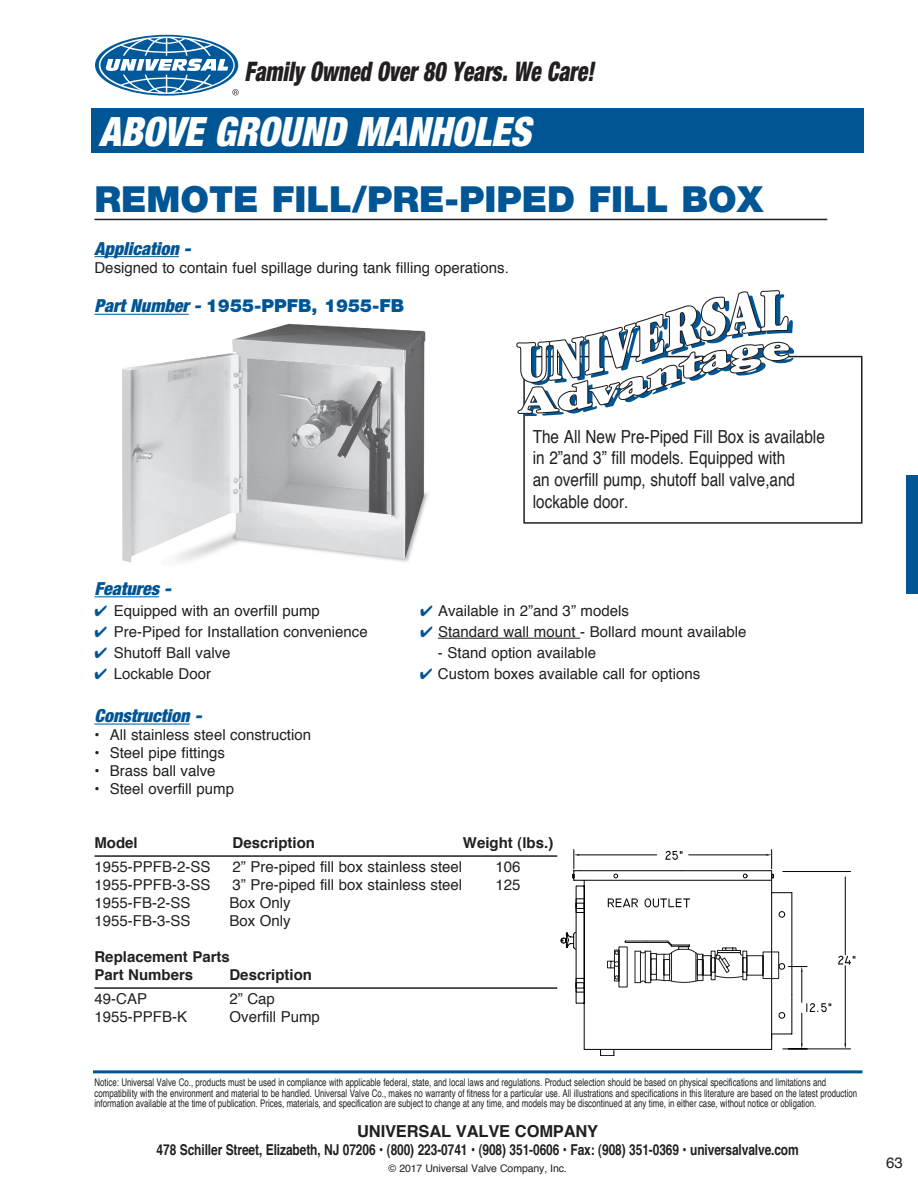
<style>
.page{position:relative;width:918px;height:1188px;background:#fff}
.page>*{position:absolute;margin:0;border:0;box-sizing:border-box;transform-origin:0 0}
.t1{font:italic 900 condensed 40.5px "Helvetica Neue";color:#fff;scale:.95 1}
.t2{font:900 36px "Helvetica Neue";color:#005595}
.t3{font:italic 900 condensed 27px "Helvetica Neue";color:#231f20;scale:.8 1}
.t4{font:18px/21.6px "Helvetica";color:#231f20;scale:.85 1}
.t5{font:italic 900 condensed 18px "Helvetica Neue";color:#005595}
.t6{font:900 18px "Helvetica Neue";color:#005595}
.t7{font:700 16.5px "Helvetica";letter-spacing:-.01em;color:#231f20}
.t8{font:15px "Helvetica";color:#231f20}
.t9{font:700 15px "Helvetica";letter-spacing:-.01em;color:#231f20;scale:.8 1}
.t10{font:700 15px/18px "Helvetica";letter-spacing:-.01em;color:#231f20}
.t11{font:10.5px/10.5px "Helvetica";color:#231f20;scale:.75 1}
.t12{font:10.5px "Helvetica";color:#231f20}
.s1{font-style:italic;font-stretch:condensed}
.s2{color:#005595}
</style>
<div class="page">
<div style="left:92px;top:108px;width:772px;height:44px;background:#005595"></div>
<hr style="left:94px;top:219px;width:733px;height:1px;background:#231f20">
<hr style="left:94px;top:256px;width:85px;height:1px;background:#005595">
<hr style="left:94px;top:314px;width:95px;height:1px;background:#005595">
<hr style="left:94px;top:596px;width:65px;height:1px;background:#005595">
<hr style="left:438px;top:638px;width:142px;height:1px;background:#231f20">
<hr style="left:94px;top:724px;width:96px;height:1px;background:#005595">
<hr style="left:94px;top:855px;width:463px;height:2px;background:#231f20">
<hr style="left:94px;top:987px;width:463px;height:2px;background:#231f20">
<img style="left:122px;top:323px;width:306px;height:240px">
<svg style="left:99px;top:37px;width:140px;height:58px"></svg>
<hr style="left:93px;top:1070px;width:770px;height:3px;background:#005595">
<svg style="left:560px;top:850px;width:295px;height:206px"></svg>
<div style="left:523px;top:356px;width:339px;height:168px;border:2px solid #231f20"></div>
<svg style="left:516px;top:290px;width:278px;height:126px"></svg>
<div style="left:906px;top:475px;width:12px;height:119px;background:#005595"></div>
<h3 class="t3" style="left:244px;top:55px;width:438px">Family Owned Over 80 Years. We Care!</h3>
<h1 class="t1" style="left:99px;top:107px;width:456px">ABOVE GROUND MANHOLES</h1>
<h2 class="t2" style="left:94px;top:177px;width:671px">REMOTE FILL/PRE-PIPED FILL BOX</h2>
<h3 class="t5" style="left:94px;top:237px;width:98px">Application -</h3>
<h3 class="t8" style="left:94px;top:257px;width:416px">Designed to contain fuel spillage during tank filling operations.</h3>
<h3 class="t6" style="left:94px;top:295px;width:311px"><span class="s1">Part Number -</span> 1955-PPFB, 1955-FB</h3>
<h3 class="t4" style="left:533px;top:427px;width:345px">The All New Pre-Piped Fill Box is available in 2”and 3” fill models. Equipped with<br>an overfill pump, shutoff ball valve,and lockable door.</h3>
<h3 class="t5" style="left:94px;top:578px;width:78px">Features -</h3>
<h3 class="t8" style="left:94px;top:601px;width:227px"><span class="s2">✔</span> Equipped with an overfill pump</h3>
<h3 class="t8" style="left:420px;top:601px;width:210px"><span class="s2">✔</span> Available in 2”and 3” models</h3>
<h3 class="t8" style="left:94px;top:622px;width:275px"><span class="s2">✔</span> Pre-Piped for Installation convenience</h3>
<h3 class="t8" style="left:420px;top:622px;width:328px"><span class="s2">✔</span> Standard wall mount - Bollard mount available</h3>
<h3 class="t8" style="left:94px;top:643px;width:138px"><span class="s2">✔</span> Shutoff Ball valve</h3>
<h3 class="t8" style="left:438px;top:643px;width:160px">- Stand option available</h3>
<h3 class="t8" style="left:94px;top:664px;width:118px"><span class="s2">✔</span> Lockable Door</h3>
<h3 class="t8" style="left:420px;top:664px;width:282px"><span class="s2">✔</span> Custom boxes available call for options</h3>
<h3 class="t5" style="left:94px;top:705px;width:108px">Construction -</h3>
<h3 class="t8" style="left:94px;top:725px;width:218px">• All stainless steel construction</h3>
<h3 class="t8" style="left:94px;top:743px;width:132px">• Steel pipe fittings</h3>
<h3 class="t8" style="left:94px;top:761px;width:123px">• Brass ball valve</h3>
<h3 class="t8" style="left:94px;top:779px;width:141px">• Steel overfill pump</h3>
<h3 class="t10" style="left:94px;top:835px;width:45px">Model</h3>
<h3 class="t10" style="left:233px;top:835px;width:84px">Description</h3>
<h3 class="t10" style="left:463px;top:835px;width:92px">Weight (lbs.)</h3>
<h3 class="t8" style="left:94px;top:857px;width:117px">1955-PPFB-2-SS</h3>
<h3 class="t8" style="left:233px;top:857px;width:231px">2” Pre-piped fill box stainless steel</h3>
<h3 class="t8" style="left:496px;top:857px;width:27px">106</h3>
<h3 class="t8" style="left:94px;top:875px;width:117px">1955-PPFB-3-SS</h3>
<h3 class="t8" style="left:233px;top:875px;width:231px">3” Pre-piped fill box stainless steel</h3>
<h3 class="t8" style="left:496px;top:875px;width:27px">125</h3>
<h3 class="t8" style="left:94px;top:893px;width:97px">1955-FB-2-SS</h3>
<h3 class="t8" style="left:230px;top:893px;width:63px">Box Only</h3>
<h3 class="t8" style="left:94px;top:911px;width:97px">1955-FB-3-SS</h3>
<h3 class="t8" style="left:230px;top:911px;width:63px">Box Only</h3>
<h3 class="t10" style="left:94px;top:949px;width:137px">Replacement Parts<br>Part Numbers</h3>
<h3 class="t10" style="left:230px;top:967px;width:84px">Description</h3>
<h3 class="t8" style="left:94px;top:989px;width:54px">49-CAP</h3>
<h3 class="t8" style="left:230px;top:989px;width:47px">2” Cap</h3>
<h3 class="t8" style="left:94px;top:1007px;width:94px">1955-PPFB-K</h3>
<h3 class="t8" style="left:230px;top:1007px;width:92px">Overfill Pump</h3>
<p class="t11" style="left:94px;top:1078px;width:1018px">Notice: Universal Valve Co., products must be used in compliance with applicable federal, state, and local laws and regulations. Product selection should be based on physical specifications and limitations and compatibility with the environment and material to be handled. Universal Valve Co., makes no warranty of fitness for a particular use. All illustrations and specifications in this literature are based on the latest production information available at the time of publication. Prices, materials, and specification are subject to change at any time, and models may be discontinued at any time, in either case, without notice or obligation.</p>
<h3 class="t7" style="left:357px;top:1120px;width:243px">UNIVERSAL VALVE COMPANY</h3>
<h3 class="t9" style="left:157px;top:1140px;width:804px">478 Schiller Street, Elizabeth, NJ 07206 • (800) 223-0741 • (908) 351-0606 • Fax: (908) 351-0369 • universalvalve.com</h3>
<p class="t12" style="left:389px;top:1161px;width:180px">© 2017 Universal Valve Company, Inc.</p>
<h3 class="t8" style="left:886px;top:1153px;width:18px">63</h3>
</div>
